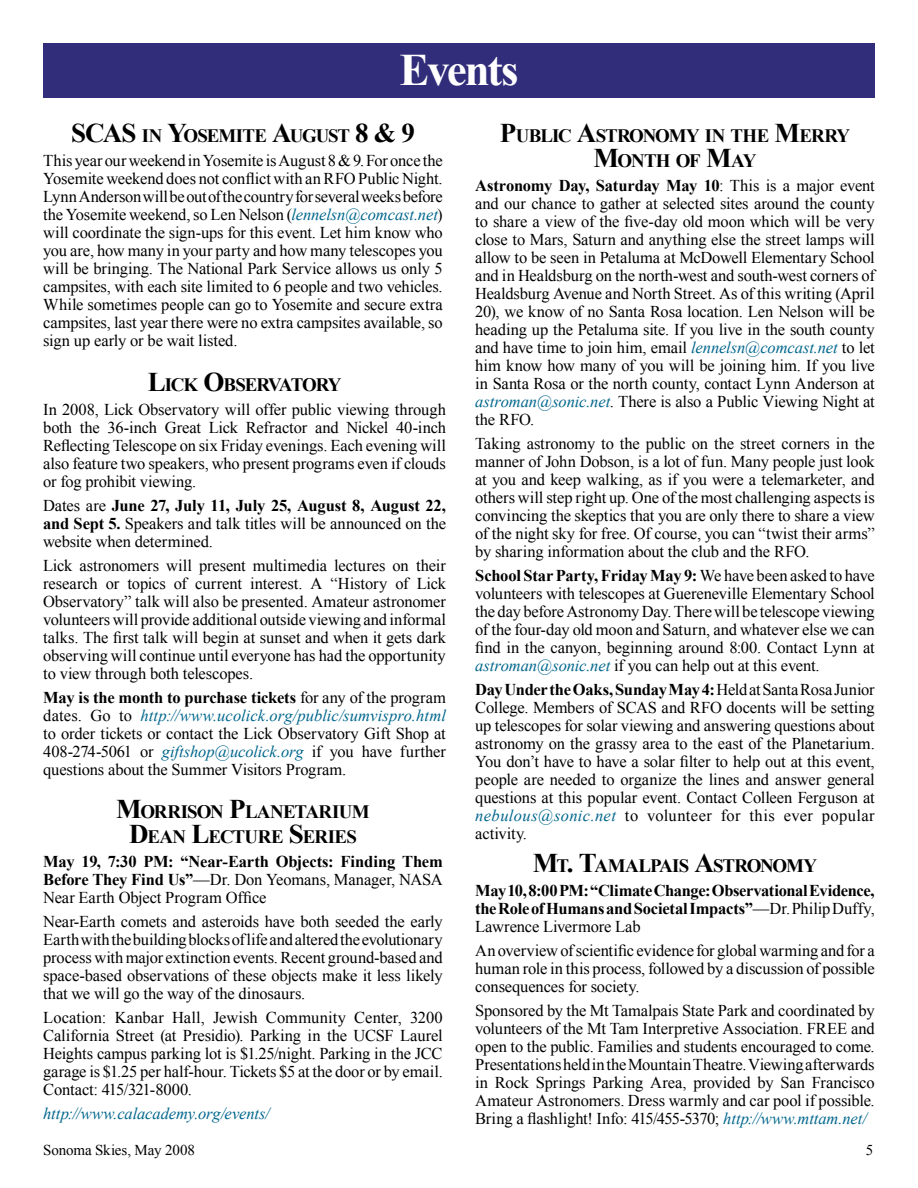
<style>
.page{position:relative;width:918px;height:1188px;background:#fff}
.page>*{position:absolute;margin:0;border:0;box-sizing:border-box;transform-origin:0 0}
.t1{font:700 45px "Times New Roman";letter-spacing:-.055em;color:#fff}
.t2{font:700 27px "Times New Roman";color:#000}
.t3{font:700 18.9px/25.5px "Times New Roman";letter-spacing:-.05em;color:#000;text-align:center}
.t4{font:700 18.9px/25.5px "Times New Roman";letter-spacing:-.03em;color:#000;text-align:center}
.t5{font:16.5px/18px "Times New Roman";letter-spacing:-.01em;color:#000;text-align:justify}
.t6{font:700 16.5px/18px "Times New Roman";letter-spacing:-.015em;color:#000;text-align:justify}
.t7{font:italic 16.5px "Times New Roman";letter-spacing:-.005em;color:#00668c}
.t8{font:15px "Times New Roman";letter-spacing:-.01em;color:#000}
.s1{font-size:27px}
.s2{font-style:italic;color:#00668c}
.s3{font-weight:700}
.s4{font-weight:400}
</style>
<div class="page">
<div style="left:43px;top:43px;width:832px;height:55px;background:#312d7a"></div>
<h1 class="t1" style="left:400px;top:39px;width:121px">Events</h1>
<h2 class="t2" style="left:71px;top:114px;width:17px">SCAS</h2>
<p class="t3" style="left:142px;top:122px;width:275px">IN <span class="s1">Y</span>OSEMITE <span class="s1">A</span>UGUST <span class="s1">8 &amp; 9</span></p>
<p class="t5" style="left:43px;top:151px;width:401px">This year our weekend in Yosemite is August 8 &amp; 9. For once the Yosemite weekend does not conflict with an RFO Public Night.<br>Lynn Anderson will be out of the country for several weeks before the Yosemite weekend, so Len Nelson (<span class="s2">lennelsn@comcast.net</span>) will coordinate the sign-ups for this event. Let him know who you are, how many in your party and how many telescopes you will be bringing. The National Park Service allows us only 5 campsites, with each site limited to 6 people and two vehicles.<br>While sometimes people can go to Yosemite and secure extra campsites, last year there were no extra campsites available, so sign up early or be wait listed.</p>
<p class="t3" style="left:148px;top:371px;width:195px"><span class="s1">L</span>ICK <span class="s1">O</span>BSERVATORY</p>
<p class="t5" style="left:43px;top:400px;width:404px">In 2008, Lick Observatory will offer public viewing through both the 36-inch Great Lick Refractor and Nickel 40-inch Reflecting Telescope on six Friday evenings. Each evening will also feature two speakers, who present programs even if clouds or fog prohibit viewing.</p>
<p class="t5" style="left:43px;top:496px;width:404px">Dates are <span class="s3">June 27, July 11, July 25, August 8, August 22, and Sept 5.</span> Speakers and talk titles will be announced on the website when determined.</p>
<p class="t5" style="left:43px;top:556px;width:404px">Lick astronomers will present multimedia lectures on their research or topics of current interest. A “History of Lick Observatory” talk will also be presented. Amateur astronomer volunteers will provide additional outside viewing and informal talks. The first talk will begin at sunset and when it gets dark observing will continue until everyone has had the opportunity to view through both telescopes.</p>
<p class="t5" style="left:43px;top:688px;width:404px"><span class="s3">May is the month to purchase tickets</span> for any of the program dates. Go to <span class="s2">http://www.ucolick.org/public/sumvispro.html </span>to order tickets or contact the Lick Observatory Gift Shop at 408-274-5061 or <span class="s2">giftshop@ucolick.org</span> if you have further questions about the Summer Visitors Program.</p>
<p class="t4" style="left:116px;top:798px;width:254px"><span class="s1">M</span>ORRISON <span class="s1">P</span>LANETARIUM<br><span class="s1">D</span>EAN <span class="s1">L</span>ECTURE <span class="s1">S</span>ERIES</p>
<p class="t6" style="left:43px;top:852px;width:401px">May 19, 7:30 PM: “Near-Earth Objects: Finding Them Before They Find Us”<span class="s4">—Dr. Don Yeomans, Manager, NASA Near Earth Object Program Office</span></p>
<p class="t5" style="left:43px;top:912px;width:401px">Near-Earth comets and asteroids have both seeded the early Earth with the building blocks of life and altered the evolutionary process with major extinction events. Recent ground-based and space-based observations of these objects make it less likely that we will go the way of the dinosaurs.</p>
<p class="t5" style="left:43px;top:1008px;width:401px">Location: Kanbar Hall, Jewish Community Center, 3200<br>California Street (at Presidio). Parking in the UCSF Laurel Heights campus parking lot is $1.25/night. Parking in the JCC garage is $1.25 per half-hour. Tickets $5 at the door or by email.<br>Contact: 415/321-8000.</p>
<p class="t7" style="left:43px;top:1102px;width:228px">http://www.calacademy.org/events/</p>
<p class="t3" style="left:500px;top:122px;width:352px"><span class="s1">P</span>UBLIC <span class="s1">A</span>STRONOMY IN THE <span class="s1">M</span>ERRY<br><span class="s1">M</span>ONTH OF <span class="s1">M</span>AY</p>
<p class="t5" style="left:475px;top:176px;width:401px"><span class="s3">Astronomy Day, Saturday May 10</span>: This is a major event and our chance to gather at selected sites around the county to share a view of the five-day old moon which will be very close to Mars, Saturn and anything else the street lamps will allow to be seen in Petaluma at McDowell Elementary School and in Healdsburg on the north-west and south-west corners of Healdsburg Avenue and North Street. As of this writing (April 20), we know of no Santa Rosa location. Len Nelson will be heading up the Petaluma site. If you live in the south county and have time to join him, email <span class="s2">lennelsn@comcast.net</span> to let him know how many of you will be joining him. If you live in Santa Rosa or the north county, contact Lynn Anderson at <span class="s2">astroman@sonic.net</span>. There is also a Public Viewing Night at the RFO.</p>
<p class="t5" style="left:475px;top:434px;width:401px">Taking astronomy to the public on the street corners in the manner of John Dobson, is a lot of fun. Many people just look at you and keep walking, as if you were a telemarketer, and others will step right up. One of the most challenging aspects is convincing the skeptics that you are only there to share a view of the night sky for free. Of course, you can “twist their arms” by sharing information about the club and the RFO.</p>
<p class="t5" style="left:475px;top:566px;width:401px"><span class="s3">School Star Party, Friday May 9:</span> We have been asked to have volunteers with telescopes at Guereneville Elementary School the day before Astronomy Day. There will be telescope viewing of the four-day old moon and Saturn, and whatever else we can find in the canyon, beginning around 8:00. Contact Lynn at <span class="s2">astroman@sonic.net</span> if you can help out at this event.</p>
<p class="t5" style="left:475px;top:680px;width:401px"><span class="s3">Day Under the Oaks, Sunday May 4:</span> Held at Santa Rosa Junior College. Members of SCAS and RFO docents will be setting up telescopes for solar viewing and answering questions about astronomy on the grassy area to the east of the Planetarium.<br>You don’t have to have a solar filter to help out at this event, people are needed to organize the lines and answer general questions at this popular event. Contact Colleen Ferguson at <span class="s2">nebulous@sonic.net</span> to volunteer for this ever popular activity.</p>
<p class="t3" style="left:533px;top:852px;width:286px"><span class="s1">M</span>T<span class="s1">. T</span>AMALPAIS <span class="s1">A</span>STRONOMY</p>
<p class="t6" style="left:475px;top:881px;width:401px">May 10, 8:00 PM: “Climate Change: Observational Evidence, the Role of Humans and Societal Impacts”<span class="s4">—Dr. Philip Duffy, Lawrence Livermore Lab</span></p>
<p class="t5" style="left:475px;top:941px;width:401px">An overview of scientific evidence for global warming and for a human role in this process, followed by a discussion of possible consequences for society.</p>
<p class="t5" style="left:475px;top:1001px;width:401px">Sponsored by the Mt Tamalpais State Park and coordinated by volunteers of the Mt Tam Interpretive Association. FREE and open to the public. Families and students encouraged to come.<br>Presentations held in the Mountain Theatre. Viewing afterwards in Rock Springs Parking Area, provided by San Francisco Amateur Astronomers. Dress warmly and car pool if possible.<br>Bring a flashlight! Info: 415/455-5370; <span class="s2">http://www.mttam.net/</span></p>
<p class="t8" style="left:43px;top:1140px;width:153px">Sonoma Skies, May 2008</p>
<p class="t8" style="left:866px;top:1140px;width:9px">5</p>
</div>
